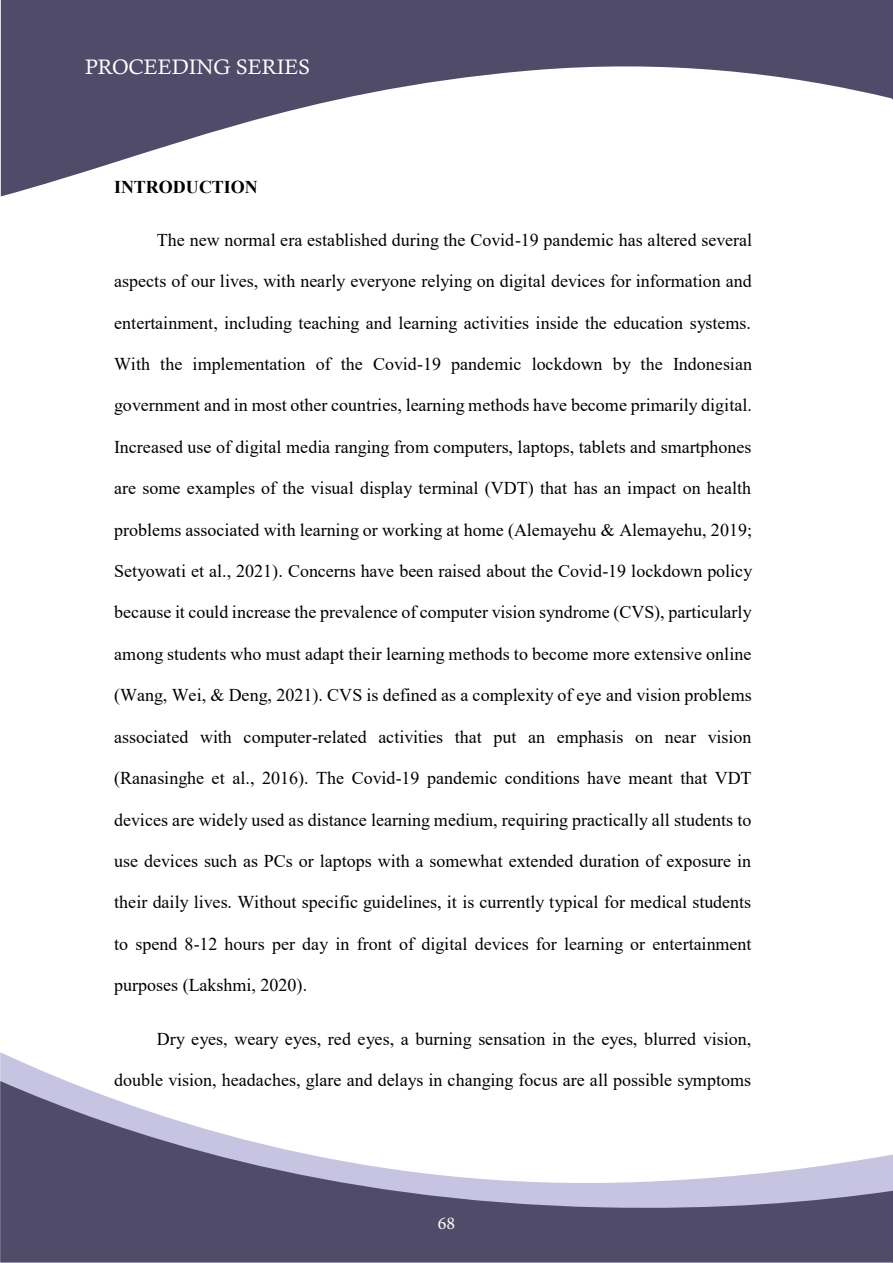
<style>
.page{position:relative;width:893px;height:1263px;background:#fff}
.page>*{position:absolute;margin:0;border:0;box-sizing:border-box;transform-origin:0 0}
.t1{font:21px "Calisto";color:#fff}
.t2{font:18px "Times New Roman";color:#000}
.t3{font:700 18px "Times New Roman";letter-spacing:-.005em;color:#000}
.t4{font:18px "Minion Pro";color:#fff}
</style>
<div class="page">
<svg style="left:0;top:1052px;width:66px;height:29px"></svg>
<svg style="left:0;top:1081px;width:893px;height:181px"></svg>
<svg style="left:1px;top:0;width:892px;height:196px;fill:#4f4b69"></svg>
<p class="t1" style="left:85px;top:55px;width:227px">PROCEEDING SERIES</p>
<p class="t3" style="left:114px;top:174px;width:145px">INTRODUCTION</p>
<p class="t2" style="left:157px;top:227px;width:597px">The new normal era established during the Covid-19 pandemic has altered several</p>
<p class="t2" style="left:114px;top:268px;width:639px">aspects of our lives, with nearly everyone relying on digital devices for information and</p>
<p class="t2" style="left:114px;top:310px;width:638px">entertainment, including teaching and learning activities inside the education systems.</p>
<p class="t2" style="left:114px;top:351px;width:639px">With the implementation of the Covid-19 pandemic lockdown by the Indonesian</p>
<p class="t2" style="left:114px;top:393px;width:639px">government and in most other countries, learning methods have become primarily digital.</p>
<p class="t2" style="left:114px;top:434px;width:639px">Increased use of digital media ranging from computers, laptops, tablets and smartphones</p>
<p class="t2" style="left:114px;top:475px;width:639px">are some examples of the visual display terminal (VDT) that has an impact on health</p>
<p class="t2" style="left:114px;top:517px;width:639px">problems associated with learning or working at home (Alemayehu &amp; Alemayehu, 2019;</p>
<p class="t2" style="left:114px;top:558px;width:640px">Setyowati et al., 2021). Concerns have been raised about the Covid-19 lockdown policy</p>
<p class="t2" style="left:114px;top:600px;width:639px">because it could increase the prevalence of computer vision syndrome (CVS), particularly</p>
<p class="t2" style="left:114px;top:641px;width:639px">among students who must adapt their learning methods to become more extensive online</p>
<p class="t2" style="left:114px;top:682px;width:639px">(Wang, Wei, &amp; Deng, 2021). CVS is defined as a complexity of eye and vision problems</p>
<p class="t2" style="left:114px;top:724px;width:639px">associated with computer-related activities that put an emphasis on near vision</p>
<p class="t2" style="left:114px;top:765px;width:639px">(Ranasinghe et al., 2016). The Covid-19 pandemic conditions have meant that VDT</p>
<p class="t2" style="left:114px;top:807px;width:639px">devices are widely used as distance learning medium, requiring practically all students to</p>
<p class="t2" style="left:114px;top:848px;width:638px">use devices such as PCs or laptops with a somewhat extended duration of exposure in</p>
<p class="t2" style="left:114px;top:890px;width:639px">their daily lives. Without specific guidelines, it is currently typical for medical students</p>
<p class="t2" style="left:114px;top:931px;width:639px">to spend 8-12 hours per day in front of digital devices for learning or entertainment</p>
<p class="t2" style="left:114px;top:972px;width:194px">purposes (Lakshmi, 2020).</p>
<p class="t2" style="left:157px;top:1026px;width:596px">Dry eyes, weary eyes, red eyes, a burning sensation in the eyes, blurred vision,</p>
<p class="t2" style="left:114px;top:1067px;width:638px">double vision, headaches, glare and delays in changing focus are all possible symptoms</p>
<p class="t4" style="left:438px;top:1211px;width:19px">68</p>
</div>
